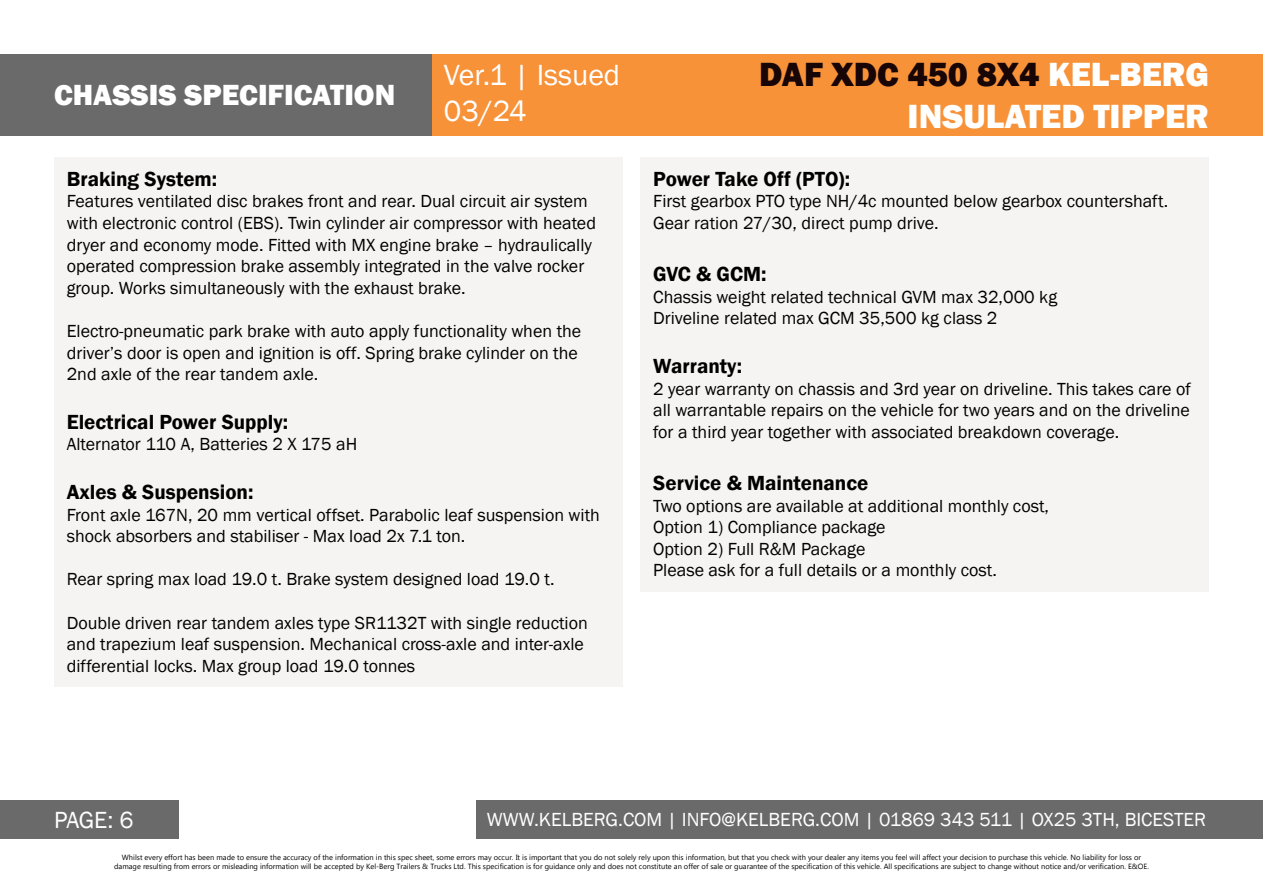
<style>
.page{position:relative;width:1263px;height:893px;background:#fff}
.page>*{position:absolute;margin:0;border:0;box-sizing:border-box;transform-origin:0 0}
.t1{font:800 34.5px/41.4px "Franklin Gothic";color:#fff;text-align:right}
.t2{font:800 30px "Franklin Gothic";color:#fff}
.t3{font:30px/36px "Franklin Gothic";color:#fff}
.t4{font:24px "Franklin Gothic";color:#fff}
.t5{font:600 21px "Franklin Gothic";color:#000}
.t6{font:19.5px "Franklin Gothic";color:#fff}
.t7{font:18px/21.6px "Franklin Gothic";color:#000}
.t8{font:7.5px/9px "Microsoft Tai Le";color:#000;text-align:center}
.s1{color:#180607}
</style>
<div class="page">
<div style="left:432px;top:54px;width:831px;height:82px;background:#f79239"></div>
<div style="left:0;top:54px;width:432px;height:82px;background:#6b6a6a"></div>
<div style="left:0;top:801px;width:179px;height:38px;background:#6b6a6a"></div>
<div style="left:476px;top:801px;width:787px;height:38px;background:#6b6a6a"></div>
<div style="left:54px;top:157px;width:568px;height:530px;background:#f5f4f2"></div>
<div style="left:640px;top:157px;width:569px;height:434px;background:#f5f4f2"></div>
<h2 class="t2" style="left:54px;top:76px;width:343px">CHASSIS SPECIFICATION</h2>
<h2 class="t3" style="left:444px;top:58px;width:178px">Ver.1 | Issued<br>03/24</h2>
<p class="t5" style="left:67px;top:166px;width:152px">Braking System:</p>
<p class="t7" style="left:67px;top:191px;width:531px">Features ventilated disc brakes front and rear. Dual circuit air system with electronic control (EBS). Twin cylinder air compressor with heated dryer and economy mode. Fitted with MX engine brake – hydraulically operated compression brake assembly integrated in the valve rocker group. Works simultaneously with the exhaust brake.</p>
<p class="t7" style="left:67px;top:321px;width:516px">Electro-pneumatic park brake with auto apply functionality when the driver’s door is open and ignition is off. Spring brake cylinder on the<br>2nd axle of the rear tandem axle.</p>
<p class="t5" style="left:67px;top:409px;width:223px">Electrical Power Supply:</p>
<p class="t7" style="left:67px;top:434px;width:292px">Alternator 110 A, Batteries 2 X 175 aH</p>
<p class="t5" style="left:67px;top:479px;width:188px">Axles &amp; Suspension:</p>
<p class="t7" style="left:67px;top:504px;width:535px">Front axle 167N, 20 mm vertical offset. Parabolic leaf suspension with shock absorbers and stabiliser - Max load 2x 7.1 ton.</p>
<p class="t7" style="left:67px;top:569px;width:489px">Rear spring max load 19.0 t. Brake system designed load 19.0 t.</p>
<p class="t7" style="left:67px;top:612px;width:523px">Double driven rear tandem axles type SR1132T with single reduction and trapezium leaf suspension. Mechanical cross-axle and inter-axle differential locks. Max group load 19.0 tonnes</p>
<h1 class="t1" style="left:759px;top:54px;width:451px"><span class="s1">DAF XDC 450 8X4</span> KEL-BERG<br>INSULATED TIPPER</h1>
<p class="t5" style="left:653px;top:166px;width:198px">Power Take Off (PTO):</p>
<p class="t7" style="left:653px;top:191px;width:516px">First gearbox PTO type NH/4c mounted below gearbox countershaft.<br>Gear ration 27/30, direct pump drive.</p>
<p class="t5" style="left:653px;top:261px;width:115px">GVC &amp; GCM:</p>
<p class="t7" style="left:653px;top:286px;width:406px">Chassis weight related technical GVM max 32,000 kg<br>Driveline related max GCM 35,500 kg class 2</p>
<p class="t5" style="left:653px;top:353px;width:90px">Warranty:</p>
<p class="t7" style="left:653px;top:378px;width:539px;text-align:justify">2 year warranty on chassis and 3rd year on driveline. This takes care of all warrantable repairs on the vehicle for two years and on the driveline for a third year together with associated breakdown coverage.</p>
<p class="t5" style="left:653px;top:470px;width:217px">Service &amp; Maintenance</p>
<p class="t7" style="left:653px;top:495px;width:397px">Two options are available at additional monthly cost, Option 1) Compliance package<br>Option 2) Full R&amp;M Package<br>Please ask for a full details or a monthly cost.</p>
<h3 class="t4" style="left:54px;top:805px;width:81px">PAGE: 6</h3>
<p class="t6" style="left:487px;top:807px;width:721px">WWW.KELBERG.COM | INFO@KELBERG.COM | 01869 343 511 | OX25 3TH, BICESTER</p>
<p class="t8" style="left:114px;top:854px;width:1036px">Whilst every effort has been made to ensure the accuracy of the information in this spec sheet, some errors may occur. It is important that you do not solely rely upon this information, but that you check with your dealer any items you feel will affect your decision to purchase this vehicle. No liability for loss or damage resulting from errors or misleading information will be accepted by Kel-Berg Trailers &amp; Trucks Ltd. This specification is for guidance only and does not constitute an offer of sale or guarantee of the specification of this vehicle. All specifications are subject to change without notice and/or verification. E&amp;OE.</p>
</div>
